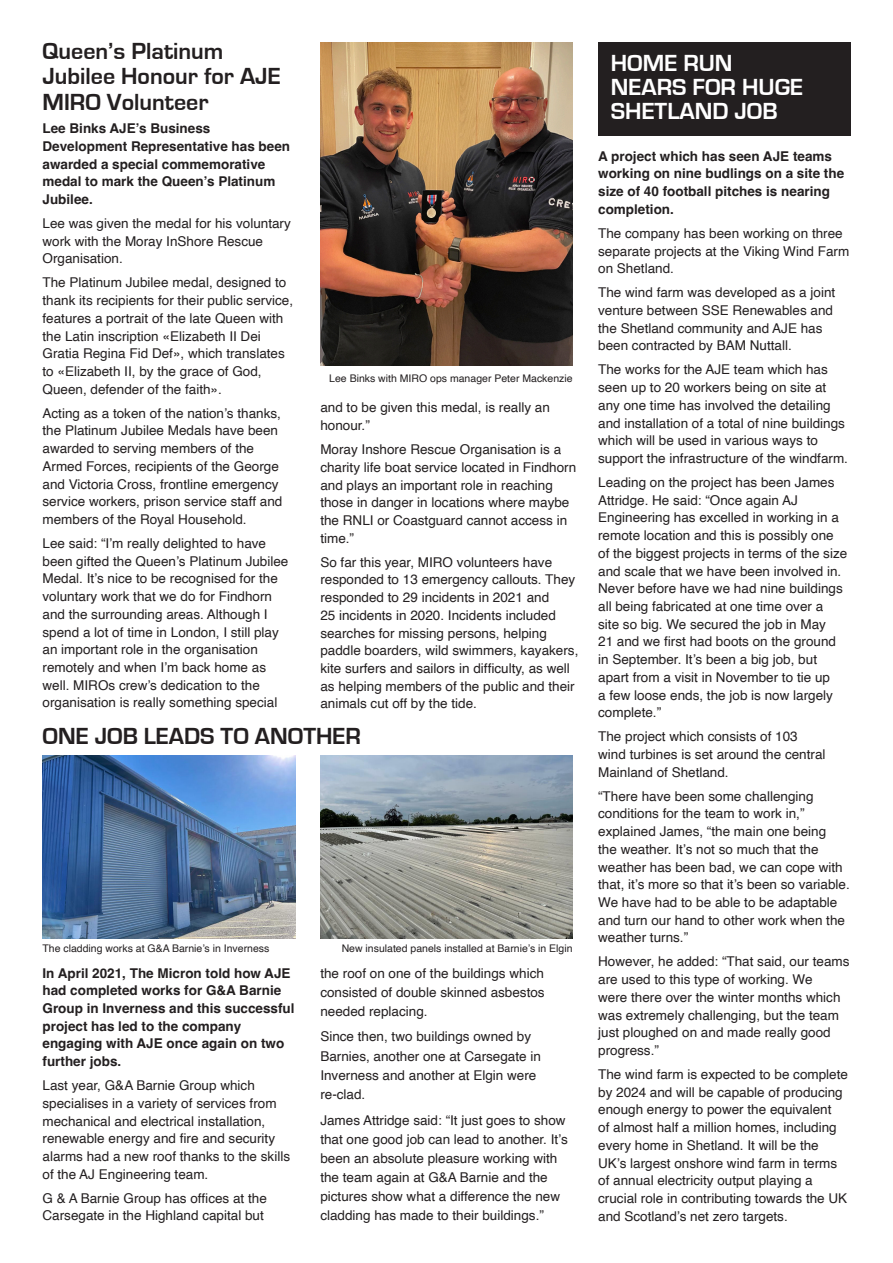
<style>
.page{position:relative;width:893px;height:1263px;background:#fff}
.page>*{position:absolute;margin:0;border:0;box-sizing:border-box;transform-origin:0 0}
.Small_header{font:700 24px/25.5px "Eurostile";color:#231f20}
.Small_header-2{font:700 24px/24px "Eurostile";color:#fff}
.Main_text{font:13.5px/17.7px "Helvetica";color:#231f20}
.Main_text-2{font:700 13.5px/17.7px "Helvetica";color:#231f20}
.t1{font:10.5px "Helvetica";color:#231f20}
</style>
<div class="page">
<div style="left:598px;top:43px;width:252px;height:93px;background:#231f20"></div>
<img style="left:43px;top:755px;width:253px;height:183px">
<img style="left:320px;top:755px;width:253px;height:183px">
<img style="left:320px;top:43px;width:252px;height:323px">
<p class="Small_header" style="left:43px;top:38px;width:240px">Queen’s Platinum<br>Jubilee Honour for AJE<br>MIRO Volunteer</p>
<p class="Main_text-2" style="left:43px;top:121px;width:249px">Lee Binks AJE’s Business<br>Development Representative has been awarded a special commemorative medal to mark the Queen’s Platinum<br>Jubilee.</p>
<p class="Main_text" style="left:43px;top:215px;width:250px">Lee was given the medal for his voluntary work with the Moray InShore Rescue<br>Organisation.</p>
<p class="Main_text" style="left:43px;top:274px;width:252px">The Platinum Jubilee medal, designed to thank its recipients for their public service, features a portrait of the late Queen with the Latin inscription «Elizabeth II Dei Gratia Regina Fid Def», which translates to «Elizabeth II, by the grace of God, Queen, defender of the faith».</p>
<p class="Main_text" style="left:43px;top:405px;width:241px">Acting as a token of the nation’s thanks, the Platinum Jubilee Medals have been awarded to serving members of the Armed Forces, recipients of the George and Victoria Cross, frontline emergency service workers, prison service staff and members of the Royal Household.</p>
<p class="Main_text" style="left:43px;top:535px;width:247px">Lee said: “I’m really delighted to have been gifted the Queen’s Platinum Jubilee Medal. It’s nice to be recognised for the voluntary work that we do for Findhorn and the surrounding areas. Although I spend a lot of time in London, I still play an important role in the organisation remotely and when I’m back home as well. MIROs crew’s dedication to the organisation is really something special</p>
<p class="t1" style="left:329px;top:370px;width:245px">Lee Binks with MIRO ops manager Peter Mackenzie</p>
<p class="Main_text" style="left:320px;top:399px;width:231px">and to be given this medal, is really an honour.”</p>
<p class="Main_text" style="left:320px;top:441px;width:257px">Moray Inshore Rescue Organisation is a charity life boat service located in Findhorn and plays an important role in reaching those in danger in locations where maybe the RNLI or Coastguard cannot access in time.”</p>
<p class="Main_text" style="left:320px;top:553px;width:260px">So far this year, MIRO volunteers have responded to 13 emergency callouts. They responded to 29 incidents in 2021 and<br>25 incidents in 2020. Incidents included searches for missing persons, helping paddle boarders, wild swimmers, kayakers, kite surfers and sailors in difficulty, as well as helping members of the public and their animals cut off by the tide.</p>
<p class="Small_header" style="left:43px;top:724px;width:320px">ONE JOB LEADS TO ANOTHER</p>
<p class="t1" style="left:43px;top:940px;width:228px">The cladding works at G&amp;A Barnie’s in Inverness</p>
<p class="t1" style="left:342px;top:940px;width:232px">New insulated panels installed at Barnie’s in Elgin</p>
<p class="Main_text-2" style="left:43px;top:965px;width:254px">In April 2021, The Micron told how AJE had completed works for G&amp;A Barnie<br>Group in Inverness and this successful project has led to the company engaging with AJE once again on two further jobs.</p>
<p class="Main_text" style="left:43px;top:1077px;width:249px">Last year, G&amp;A Barnie Group which specialises in a variety of services from mechanical and electrical installation, renewable energy and fire and security alarms had a new roof thanks to the skills of the AJ Engineering team.</p>
<p class="Main_text" style="left:43px;top:1189px;width:226px">G &amp; A Barnie Group has offices at the<br>Carsegate in the Highland capital but</p>
<p class="Main_text" style="left:320px;top:964px;width:226px;line-height:19.2px;text-align:justify">the roof on one of the buildings which consisted of double skinned asbestos needed replacing.</p>
<p class="Main_text" style="left:320px;top:1027px;width:222px;line-height:19.2px">Since then, two buildings owned by<br>Barnies, another one at Carsegate in<br>Inverness and another at Elgin were re-clad.</p>
<p class="Main_text" style="left:320px;top:1111px;width:249px;line-height:19.2px">James Attridge said: “It just goes to show that one good job can lead to another. It’s been an absolute pleasure working with the team again at G&amp;A Barnie and the pictures show what a difference the new cladding has made to their buildings.”</p>
<p class="Small_header-2" style="left:611px;top:52px;width:194px">HOME RUN<br>NEARS FOR HUGE<br>SHETLAND JOB</p>
<p class="Main_text-2" style="left:598px;top:149px;width:248px">A project which has seen AJE teams working on nine budlings on a site the size of 40 football pitches is nearing completion.</p>
<p class="Main_text" style="left:598px;top:225px;width:253px">The company has been working on three separate projects at the Viking Wind Farm on Shetland.</p>
<p class="Main_text" style="left:598px;top:284px;width:239px">The wind farm was developed as a joint venture between SSE Renewables and the Shetland community and AJE has been contracted by BAM Nuttall.</p>
<p class="Main_text" style="left:598px;top:361px;width:251px">The works for the AJE team which has seen up to 20 workers being on site at any one time has involved the detailing and installation of a total of nine buildings which will be used in various ways to support the infrastructure of the windfarm.</p>
<p class="Main_text" style="left:598px;top:474px;width:251px">Leading on the project has been James Attridge. He said: “Once again AJ Engineering has excelled in working in a remote location and this is possibly one of the biggest projects in terms of the size and scale that we have been involved in.<br>Never before have we had nine buildings all being fabricated at one time over a site so big. We secured the job in May<br>21 and we first had boots on the ground in September. It’s been a big job, but apart from a visit in November to tie up<br>a few loose ends, the job is now largely complete.”</p>
<p class="Main_text" style="left:598px;top:728px;width:229px">The project which consists of 103 wind turbines is set around the central<br>Mainland of Shetland.</p>
<p class="Main_text" style="left:598px;top:788px;width:253px">“There have been some challenging conditions for the team to work in,” explained James, “the main one being<br>the weather. It’s not so much that the weather has been bad, we can cope with that, it’s more so that it’s been so variable.<br>We have had to be able to be adaptable and turn our hand to other work when the weather turns.”</p>
<p class="Main_text" style="left:598px;top:953px;width:253px">However, he added: “That said, our teams are used to this type of working. We<br>were there over the winter months which was extremely challenging, but the team just ploughed on and made really good progress.”</p>
<p class="Main_text" style="left:598px;top:1066px;width:251px">The wind farm is expected to be complete by 2024 and will be capable of producing enough energy to power the equivalent<br>of almost half a million homes, including every home in Shetland. It will be the UK’s largest onshore wind farm in terms of annual electricity output playing a crucial role in contributing towards the UK and Scotland’s net zero targets.</p>
</div>
